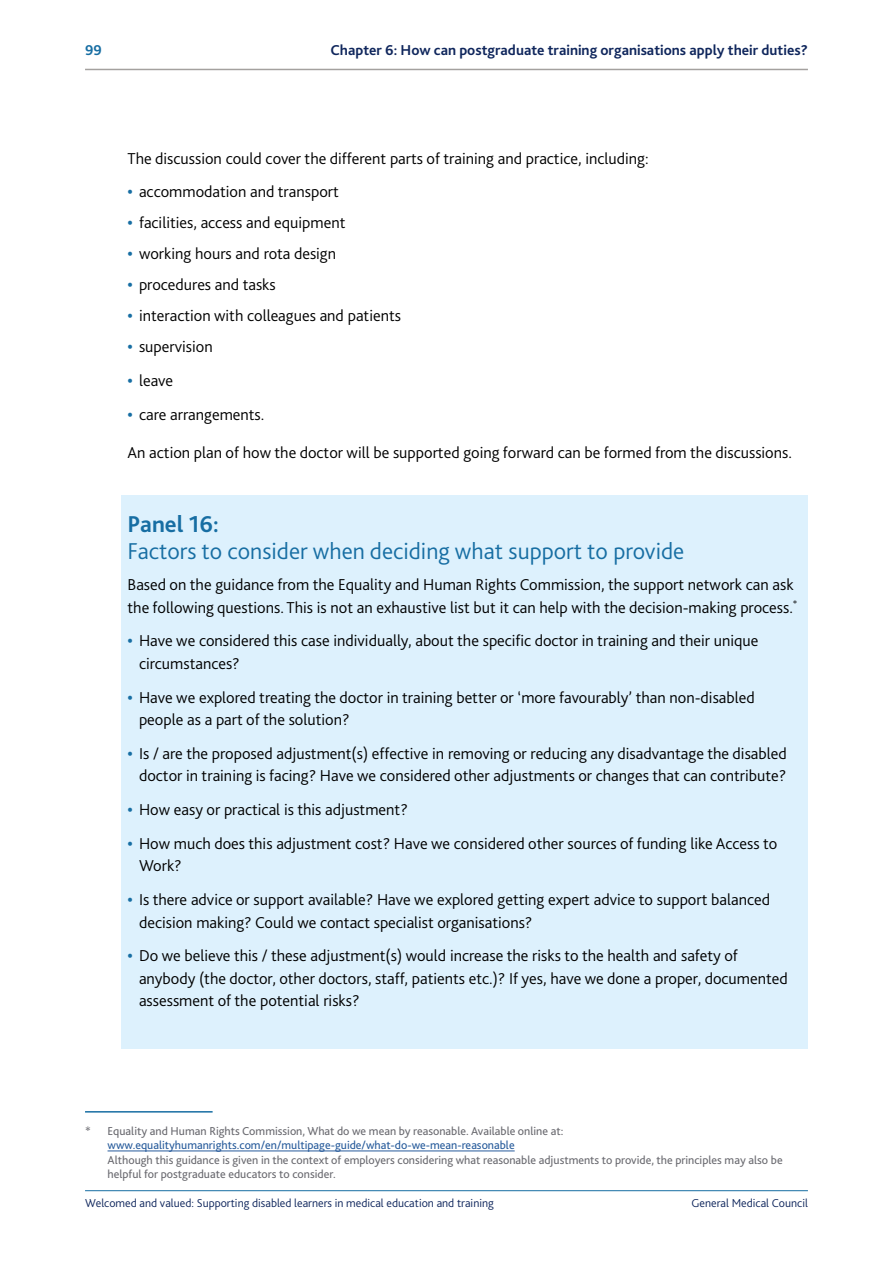
<style>
.page{position:relative;width:893px;height:1263px;background:#fff}
.page>*{position:absolute;margin:0;border:0;box-sizing:border-box;transform-origin:0 0}
.t1{font:300 24px "Bliss 2";color:#176ea3}
.t2{font:700 24px "Bliss 2";color:#176ea3}
.t3{font:300 16.5px/22.5px "Bliss 2";color:#000}
.t4{font:700 15px "Bliss 2";color:#0f265c}
.t5{font:700 15px "Bliss 2";color:#176ea3}
.t6{font:12px/14.4px "Bliss 2";color:#69696f}
.t7{font:300 12px "Bliss 2";color:#0f265c}
.t8{font:12px "Bliss 2";color:#275b9b}
.s1{font-weight:700;color:#176ea3}
</style>
<div class="page">
<hr style="left:85px;top:69px;width:723px;height:1px;background:#a4a19f">
<hr style="left:85px;top:1190px;width:723px;height:1px;background:#176ea3">
<div style="left:121px;top:495px;width:687px;height:553px;background:#ddf1fd"></div>
<hr style="left:85px;top:1111px;width:128px;height:1px;background:#176ea3">
<hr style="left:108px;top:1150px;width:407px;height:1px;background:#275b9b">
<p class="t5" style="left:85px;top:41px;width:18px">99</p>
<p class="t4" style="left:331px;top:41px;width:479px">Chapter 6: How can postgraduate training organisations apply their duties?</p>
<p class="t3" style="left:128px;top:147px;width:522px">The discussion could cover the different parts of training and practice, including:</p>
<p class="t3" style="left:128px;top:180px;width:213px"><span class="s1">•</span> accommodation and transport</p>
<p class="t3" style="left:128px;top:211px;width:219px"><span class="s1">•</span> facilities, access and equipment</p>
<p class="t3" style="left:128px;top:242px;width:210px"><span class="s1">•</span> working hours and rota design</p>
<p class="t3" style="left:128px;top:273px;width:150px"><span class="s1">•</span> procedures and tasks</p>
<p class="t3" style="left:128px;top:304px;width:275px"><span class="s1">•</span> interaction with colleagues and patients</p>
<p class="t3" style="left:128px;top:335px;width:87px"><span class="s1">•</span> supervision</p>
<p class="t3" style="left:128px;top:369px;width:47px"><span class="s1">•</span> leave</p>
<p class="t3" style="left:128px;top:403px;width:138px"><span class="s1">•</span> care arrangements.</p>
<p class="t3" style="left:128px;top:441px;width:666px">An action plan of how the doctor will be supported going forward can be formed from the discussions.</p>
<h1 class="t2" style="left:128px;top:509px;width:93px">Panel 16:</h1>
<h1 class="t1" style="left:128px;top:536px;width:558px">Factors to consider when deciding what support to provide</h1>
<p class="t3" style="left:128px;top:573px;width:671px">Based on the guidance from the Equality and Human Rights Commission, the support network can ask the following questions. This is not an exhaustive list but it can help with the decision-making process.<sup>*</sup></p>
<p class="t3" style="left:139px;top:629px;width:621px;text-indent:-11px"><span class="s1">•</span> Have we considered this case individually, about the specific doctor in training and their unique circumstances?</p>
<p class="t3" style="left:139px;top:685px;width:617px;text-indent:-11px"><span class="s1">•</span> Have we explored treating the doctor in training better or ‘more favourably’ than non-disabled people as a part of the solution?</p>
<p class="t3" style="left:128px;top:742px;width:661px;text-align:right"><span class="s1">•</span> Is / are the proposed adjustment(s) effective in removing or reducing any disadvantage the disabled doctor in training is facing? Have we considered other adjustments or changes that can contribute?</p>
<p class="t3" style="left:128px;top:798px;width:282px"><span class="s1">•</span> How easy or practical is this adjustment?</p>
<p class="t3" style="left:139px;top:832px;width:640px;text-indent:-11px"><span class="s1">•</span> How much does this adjustment cost? Have we considered other sources of funding like Access to<br>Work?</p>
<p class="t3" style="left:139px;top:888px;width:632px;text-indent:-11px"><span class="s1">•</span> Is there advice or support available? Have we explored getting expert advice to support balanced decision making? Could we contact specialist organisations?</p>
<p class="t3" style="left:139px;top:944px;width:650px;text-indent:-11px"><span class="s1">•</span> Do we believe this / these adjustment(s) would increase the risks to the health and safety of anybody (the doctor, other doctors, staff, patients etc.)? If yes, have we done a proper, documented assessment of the potential risks?</p>
<p class="t6" style="left:85px;top:1123px;width:480px">* Equality and Human Rights Commission, What do we mean by reasonable. Available online at:</p>
<p class="t8" style="left:108px;top:1138px;width:409px">www.equalityhumanrights.com/en/multipage-guide/what-do-we-mean-reasonable</p>
<p class="t6" style="left:108px;top:1152px;width:677px">Although this guidance is given in the context of employers considering what reasonable adjustments to provide, the principles may also be helpful for postgraduate educators to consider.</p>
<p class="t7" style="left:85px;top:1196px;width:410px">Welcomed and valued: Supporting disabled learners in medical education and training</p>
<p class="t7" style="left:691px;top:1196px;width:118px">General Medical Council</p>
</div>
